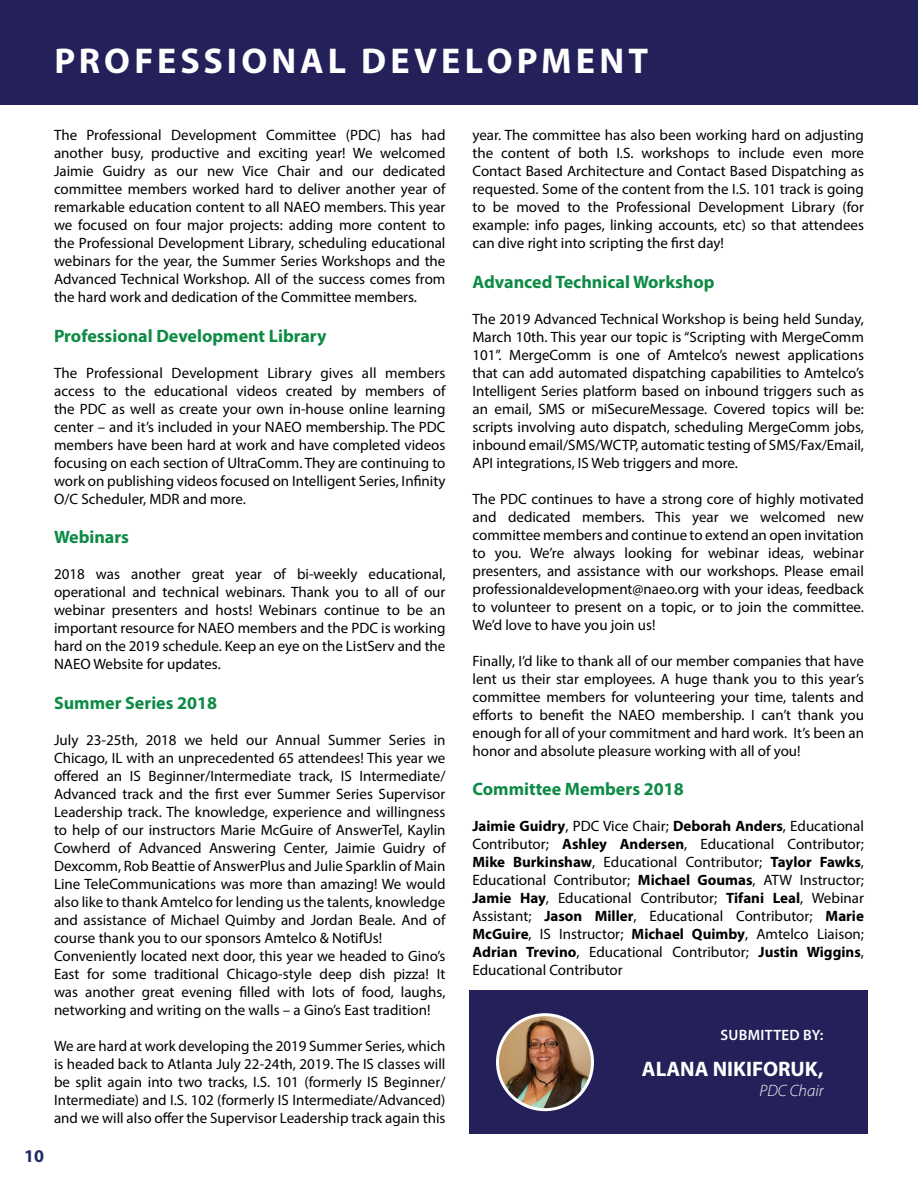
<style>
.page{position:relative;width:918px;height:1188px;background:#fff}
.page>*{position:absolute;margin:0;border:0;box-sizing:border-box;transform-origin:0 0}
.Page_Heading{font:700 36px "Myriad Pro";letter-spacing:.115em;color:#fff}
.Body{font:700 21px "Myriad Pro";color:#fff}
.Subheading{font:700 18px "Myriad Pro";color:#0d8b45}
.t1{font:700 18px "Myriad Pro";color:#202c69}
.Body-2{font:italic 300 16.5px "Myriad Pro";color:#fff}
.Body-3{font:15px/18px "Myriad Pro";color:#000;text-align:justify}
.Body-4{font:600 15px "Myriad Pro";letter-spacing:.02em;color:#fff}
.s1{font-weight:700}
</style>
<div class="page">
<div style="left:0;top:0;width:918px;height:105px;background:#242059"></div>
<div style="left:469px;top:990px;width:398px;height:144px;background:#242059"></div>
<img style="left:498px;top:1015px;width:94px;height:95px;border-radius:47px">
<div style="left:496px;top:1013px;width:98px;height:98px;border:3px solid #fff;border-radius:50%"></div>
<p class="Page_Heading" style="left:54px;top:37px;width:595px">PROFESSIONAL DEVELOPMENT</p>
<p class="t1" style="left:24px;top:1145px;width:21px">10</p>
<p class="Body-3" style="left:54px;top:126px;width:393px">The Professional Development Committee (PDC) has had another busy, productive and exciting year! We welcomed Jaimie Guidry as our new Vice Chair and our dedicated committee members worked hard to deliver another year of remarkable education content to all NAEO members. This year we focused on four major projects: adding more content to the Professional Development Library, scheduling educational webinars for the year, the Summer Series Workshops and the Advanced Technical Workshop. All of the success comes from the hard work and dedication of the Committee members.</p>
<p class="Subheading" style="left:54px;top:324px;width:274px">Professional Development Library</p>
<p class="Body-3" style="left:54px;top:364px;width:393px">The Professional Development Library gives all members access to the educational videos created by members of the PDC as well as create your own in-house online learning center – and it’s included in your NAEO membership. The PDC members have been hard at work and have completed videos focusing on each section of UltraComm. They are continuing to work on publishing videos focused on Intelligent Series, Infinity O/C Scheduler, MDR and more.</p>
<p class="Subheading" style="left:54px;top:526px;width:77px">Webinars</p>
<p class="Body-3" style="left:54px;top:565px;width:393px">2018 was another great year of bi-weekly educational, operational and technical webinars. Thank you to all of our webinar presenters and hosts! Webinars continue to be an important resource for NAEO members and the PDC is working hard on the 2019 schedule. Keep an eye on the ListServ and the NAEO Website for updates.</p>
<p class="Subheading" style="left:54px;top:691px;width:165px">Summer Series 2018</p>
<p class="Body-3" style="left:54px;top:731px;width:393px">July 23-25th, 2018 we held our Annual Summer Series in Chicago, IL with an unprecedented 65 attendees! This year we offered an IS Beginner/Intermediate track, IS Intermediate/ Advanced track and the first ever Summer Series Supervisor Leadership track. The knowledge, experience and willingness to help of our instructors Marie McGuire of AnswerTel, Kaylin Cowherd of Advanced Answering Center, Jaimie Guidry of Dexcomm, Rob Beattie of AnswerPlus and Julie Sparklin of Main Line TeleCommunications was more than amazing! We would also like to thank Amtelco for lending us the talents, knowledge and assistance of Michael Quimby and Jordan Beale. And of course thank you to our sponsors Amtelco &amp; NotifUs!</p>
<p class="Body-3" style="left:54px;top:947px;width:393px">Conveniently located next door, this year we headed to Gino’s East for some traditional Chicago-style deep dish pizza! It was another great evening filled with lots of food, laughs, networking and writing on the walls – a Gino’s East tradition!</p>
<p class="Body-3" style="left:54px;top:1037px;width:393px">We are hard at work developing the 2019 Summer Series, which is headed back to Atlanta July 22-24th, 2019. The IS classes will be split again into two tracks, I.S. 101 (formerly IS Beginner/ Intermediate) and I.S. 102 (formerly IS Intermediate/Advanced) and we will also offer the Supervisor Leadership track again this</p>
<p class="Body-3" style="left:472px;top:126px;width:393px">year. The committee has also been working hard on adjusting the content of both I.S. workshops to include even more Contact Based Architecture and Contact Based Dispatching as requested. Some of the content from the I.S. 101 track is going to be moved to the Professional Development Library (for example: info pages, linking accounts, etc) so that attendees can dive right into scripting the first day!</p>
<p class="Subheading" style="left:472px;top:270px;width:244px">Advanced Technical Workshop</p>
<p class="Body-3" style="left:472px;top:310px;width:393px">The 2019 Advanced Technical Workshop is being held Sunday, March 10th. This year our topic is “Scripting with MergeComm 101”. MergeComm is one of Amtelco’s newest applications that can add automated dispatching capabilities to Amtelco’s Intelligent Series platform based on inbound triggers such as an email, SMS or miSecureMessage. Covered topics will be: scripts involving auto dispatch, scheduling MergeComm jobs, inbound email/SMS/WCTP, automatic testing of SMS/Fax/Email, API integrations, IS Web triggers and more.</p>
<p class="Body-3" style="left:472px;top:490px;width:393px">The PDC continues to have a strong core of highly motivated and dedicated members. This year we welcomed new committee members and continue to extend an open invitation to you. We’re always looking for webinar ideas, webinar presenters, and assistance with our workshops. Please email professionaldevelopment@naeo.org with your ideas, feedback to volunteer to present on a topic, or to join the committee.<br>We’d love to have you join us!</p>
<p class="Body-3" style="left:472px;top:652px;width:393px">Finally, I’d like to thank all of our member companies that have lent us their star employees. A huge thank you to this year’s committee members for volunteering your time, talents and efforts to benefit the NAEO membership. I can’t thank you enough for all of your commitment and hard work. It’s been an honor and absolute pleasure working with all of you!</p>
<p class="Subheading" style="left:472px;top:778px;width:213px">Committee Members 2018</p>
<p class="Body-3" style="left:472px;top:817px;width:393px"><span class="s1">Jaimie Guidry</span>, PDC Vice Chair; <span class="s1">Deborah Anders</span>, Educational Contributor; <span class="s1">Ashley Andersen</span>, Educational Contributor; <span class="s1">Mike Burkinshaw</span>, Educational Contributor; <span class="s1">Taylor Fawks</span>, Educational Contributor; <span class="s1">Michael Goumas</span>, ATW Instructor; <span class="s1">Jamie Hay</span>, Educational Contributor; <span class="s1">Tifani Leal</span>, Webinar Assistant; <span class="s1">Jason Miller</span>, Educational Contributor; <span class="s1">Marie McGuire</span>, IS Instructor; <span class="s1">Michael Quimby</span>, Amtelco Liaison; <span class="s1">Adrian Trevino</span>, Educational Contributor; <span class="s1">Justin Wiggins</span>, Educational Contributor</p>
<p class="Body-4" style="left:721px;top:1025px;width:104px">SUBMITTED BY:</p>
<p class="Body" style="left:642px;top:1055px;width:183px">ALANA NIKIFORUK,</p>
<p class="Body-2" style="left:760px;top:1080px;width:65px">PDC Chair</p>
</div>
